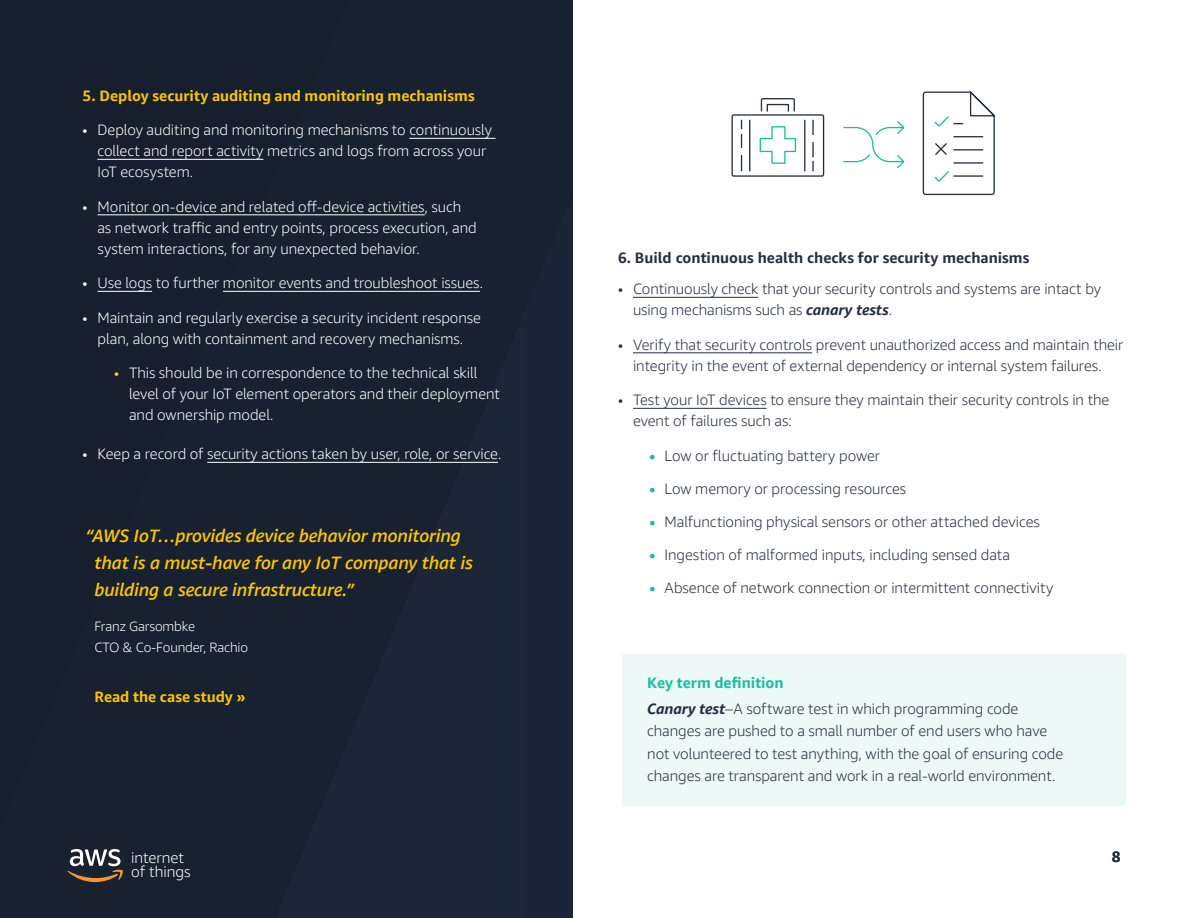
<style>
.page{position:relative;width:1188px;height:918px;background:#fff}
.page>*{position:absolute;margin:0;border:0;box-sizing:border-box;transform-origin:0 0}
.t1{font:italic 500 18px/27px "Amazon Ember";letter-spacing:-.01em;color:#fdc500}
.t2{font:300 15.3px/14.4px "Amazon Ember";color:#fff}
.t3{font:300 15px/21px "Amazon Ember";letter-spacing:-.005em;color:#252f3e}
.t4{font:300 15px/21px "Amazon Ember";letter-spacing:-.005em;color:#fff}
.t5{font:700 15px "Amazon Ember";color:#fdc500}
.t6{font:700 15px "Amazon Ember";color:#252f3e}
.t7{font:300 13.5px/21px "Amazon Ember";letter-spacing:-.01em;color:#fff}
.s1{color:#fccf29}
.s2{font-weight:700;font-style:italic}
.s3{font-weight:700;color:#16bf9f}
</style>
<div class="page">
<div style="left:0;top:1px;width:274px;height:917px;background:#171f2e"></div>
<div style="left:274px;top:1px;width:299px;height:917px;background:#182130"></div>
<hr style="left:633px;top:297px;width:125px;height:1px;background:#252f3e">
<hr style="left:633px;top:352px;width:179px;height:1px;background:#252f3e">
<hr style="left:633px;top:408px;width:134px;height:1px;background:#252f3e">
<hr style="left:409px;top:138px;width:87px;height:1px;background:#fff">
<hr style="left:98px;top:159px;width:165px;height:1px;background:#fff">
<hr style="left:98px;top:214px;width:327px;height:1px;background:#fff">
<hr style="left:98px;top:291px;width:54px;height:1px;background:#fff">
<hr style="left:223px;top:291px;width:257px;height:1px;background:#fff">
<hr style="left:207px;top:462px;width:291px;height:1px;background:#fff">
<div style="left:622px;top:654px;width:504px;height:152px;background:#ecf9f7"></div>
<svg style="left:68px;top:849px;width:55px;height:33px;background:#615d5b"></svg>
<div style="left:731px;top:114px;width:93px;height:63px;border:1px solid #242e3d;border-radius:2px"></div>
<svg style="left:740px;top:98px;width:74px;height:74px"></svg>
<svg style="left:922px;top:91px;width:73px;height:105px"></svg>
<svg style="left:843px;top:121px;width:62px;height:48px"></svg>
<p class="t5" style="left:82px;top:86px;width:394px">5. Deploy security auditing and monitoring mechanisms</p>
<p class="t4" style="left:98px;top:120px;width:396px;text-indent:-15px">• Deploy auditing and monitoring mechanisms to continuously collect and report activity metrics and logs from across your<br>IoT ecosystem.</p>
<p class="t4" style="left:98px;top:196px;width:381px;text-indent:-15px">• Monitor on-device and related off-device activities, such as network traffic and entry points, process execution, and system interactions, for any unexpected behavior.</p>
<p class="t4" style="left:82px;top:273px;width:402px">• Use logs to further monitor events and troubleshoot issues.</p>
<p class="t4" style="left:82px;top:307px;width:400px;text-align:center">• Maintain and regularly exercise a security incident response plan, along with containment and recovery mechanisms.</p>
<p class="t4" style="left:129px;top:363px;width:373px;text-indent:-15px"><span class="s1">•</span> This should be in correspondence to the technical skill level of your IoT element operators and their deployment and ownership model.</p>
<p class="t4" style="left:82px;top:444px;width:420px">• Keep a record of security actions taken by user, role, or service.</p>
<p class="t1" style="left:94px;top:523px;width:380px;text-indent:-9px">“AWS IoT…provides device behavior monitoring that is a must-have for any IoT company that is building a secure infrastructure.”</p>
<p class="t7" style="left:94px;top:616px;width:155px">Franz Garsombke<br>CTO &amp; Co-Founder, Rachio</p>
<p class="t5" style="left:94px;top:688px;width:153px">Read the case study »</p>
<p class="t2" style="left:131px;top:850px;width:61px">internet of things</p>
<p class="t6" style="left:618px;top:248px;width:413px">6. Build continuous health checks for security mechanisms</p>
<p class="t3" style="left:633px;top:279px;width:470px;text-indent:-15px">• Continuously check that your security controls and systems are intact by using mechanisms such as <span class="s2">canary tests</span>.</p>
<p class="t3" style="left:618px;top:334px;width:507px;text-align:center">• Verify that security controls prevent unauthorized access and maintain their integrity in the event of external dependency or internal system failures.</p>
<p class="t3" style="left:633px;top:390px;width:478px;text-indent:-15px">• Test your IoT devices to ensure they maintain their security controls in the event of failures such as:</p>
<p class="t3" style="left:650px;top:445px;width:232px"><span class="s3">•</span> Low or fluctuating battery power</p>
<p class="t3" style="left:650px;top:478px;width:258px"><span class="s3">•</span> Low memory or processing resources</p>
<p class="t3" style="left:650px;top:511px;width:392px"><span class="s3">•</span> Malfunctioning physical sensors or other attached devices</p>
<p class="t3" style="left:650px;top:544px;width:362px"><span class="s3">•</span> Ingestion of malformed inputs, including sensed data</p>
<p class="t3" style="left:650px;top:577px;width:405px"><span class="s3">•</span> Absence of network connection or intermittent connectivity</p>
<p class="t3" style="left:647px;top:670px;width:373px;line-height:25.5px"><span class="s3">Key term definition<br></span><span class="s2">Canary test</span>–A software test in which programming code</p>
<p class="t3" style="left:647px;top:720px;width:417px;line-height:22.5px">changes are pushed to a small number of end users who have not volunteered to test anything, with the goal of ensuring code changes are transparent and work in a real-world environment.</p>
<p class="t6" style="left:1112px;top:848px;width:10px">8</p>
</div>
